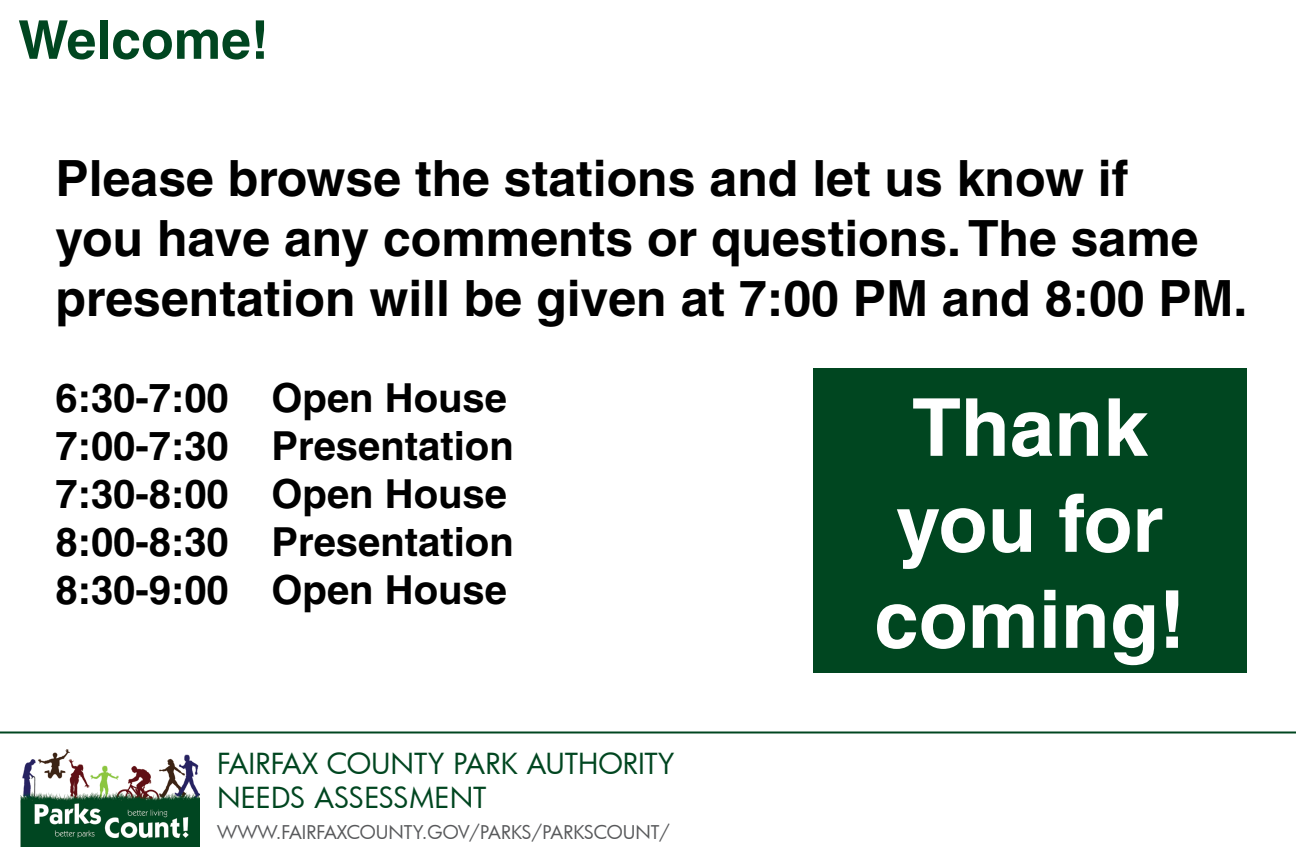
<style>
.page{position:relative;width:1296px;height:864px;background:#fff}
.page>*{position:absolute;margin:0;border:0;box-sizing:border-box;transform-origin:0 0}
.t1{font:700 80px/96px "Helvetica";color:#fff;text-align:center}
.t2{font:700 53.5px "Helvetica";color:#004620}
.t3{font:700 50px/60px "Helvetica";color:#000}
.t4{font:700 40px/48px "Helvetica";color:#000}
.t5{font:28.35px/34px "Futura";color:#004620}
.t6{font:18.5px "Futura";color:#58595b}
</style>
<div class="page">
<hr style="left:0;top:732px;width:1296px;height:2px;background:#004620">
<div style="left:813px;top:369px;width:434px;height:304px;background:#004620"></div>
<img style="left:20px;top:749px;width:180px;height:98px">
<h1 class="t2" style="left:18px;top:7px;width:252px">Welcome!</h1>
<h1 class="t3" style="left:56px;top:148px;width:1194px">Please browse the stations and let us know if<br>you have any comments or questions.The same presentation will be given at 7:00 PM and 8:00 PM.</h1>
<h1 class="t4" style="left:56px;top:373px;width:460px">6:30-7:00 Open House<br>7:00-7:30 Presentation<br>7:30-8:00 Open House<br>8:00-8:30 Presentation<br>8:30-9:00 Open House</h1>
<p class="t5" style="left:217px;top:746px;width:459px">FAIRFAX COUNTY PARK AUTHORITY<br>NEEDS ASSESSMENT</p>
<p class="t6" style="left:217px;top:820px;width:454px">WWW.FAIRFAXCOUNTY.GOV/PARKS/PARKSCOUNT/</p>
<p class="t1" style="left:874px;top:378px;width:313px">Thank you for coming!</p>
</div>
